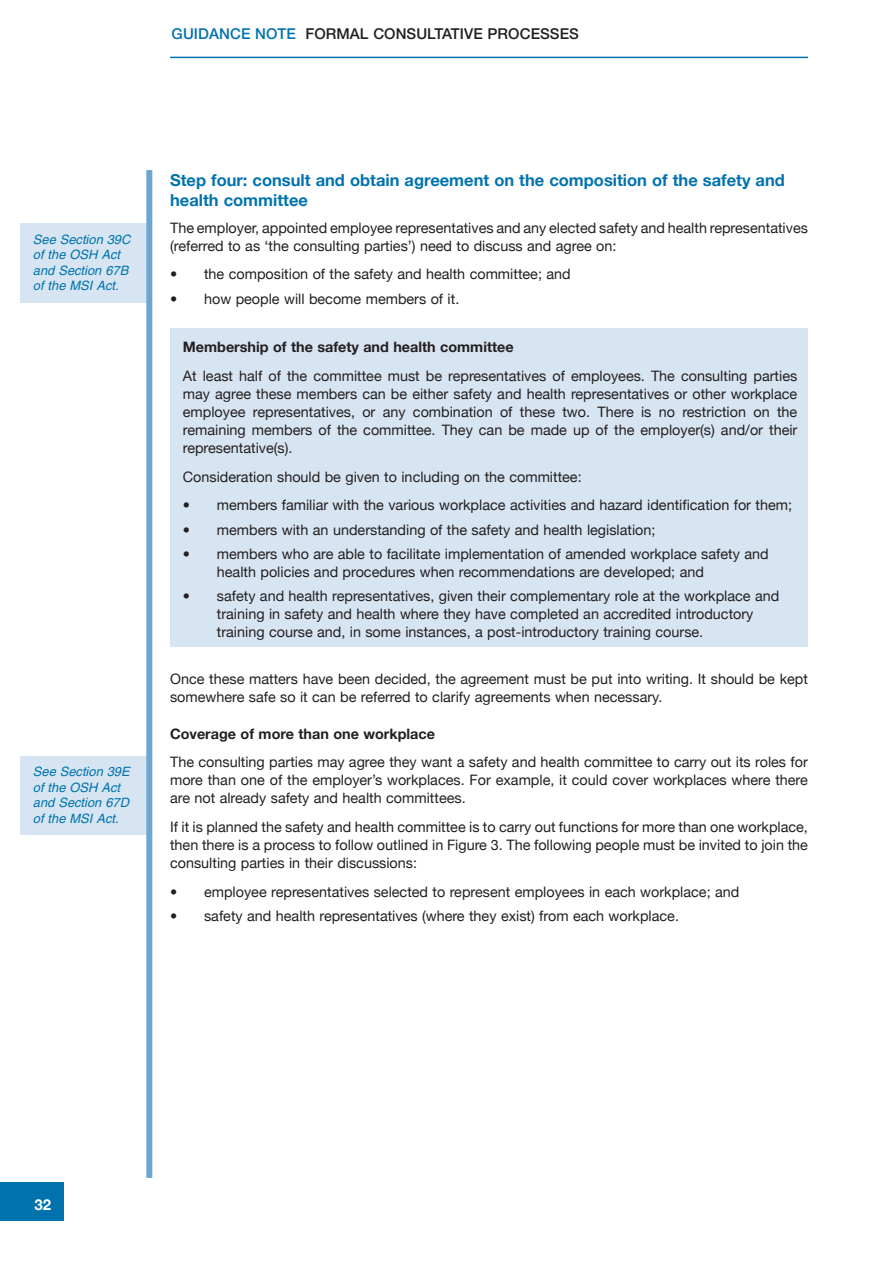
<style>
.page{position:relative;width:893px;height:1263px;background:#fff}
.page>*{position:absolute;margin:0;border:0;box-sizing:border-box;transform-origin:0 0}
.t1{font:700 16.5px/19.8px "Helvetica Neue";color:#0073ae}
.t2{font:500 15px "Helvetica Neue";letter-spacing:.005em;color:#231f20}
.t3{font:700 15px "Helvetica Neue";color:#fff}
.t4{font:14.4px/18px "Helvetica Neue";color:#231f20}
.t5{font:700 14.4px "Helvetica Neue";color:#231f20}
.t6{font:italic 12.9px/15.5px "Helvetica";color:#0073ae}
.s1{color:#0073ae}
</style>
<div class="page">
<div style="left:0;top:1182px;width:64px;height:38px;background:#0073ae"></div>
<hr style="left:170px;top:57px;width:638px;height:1px;background:#0073ae">
<div style="left:170px;top:328px;width:638px;height:319px;background:#d7e5f2"></div>
<div style="left:20px;top:223px;width:129px;height:79px;background:#d7e5f2"></div>
<div style="left:20px;top:756px;width:129px;height:79px;background:#d7e5f2"></div>
<div style="left:146px;top:170px;width:6px;height:1008px;background:#6da7d1"></div>
<p class="t2" style="left:172px;top:24px;width:409px"><span class="s1">GUIDANCE NOTE</span> FORMAL CONSULTATIVE PROCESSES</p>
<p class="t6" style="left:33px;top:231px;width:99px">See Section 39C of the OSH Act and Section 67B of the MSI Act.</p>
<p class="t6" style="left:33px;top:764px;width:98px">See Section 39E of the OSH Act and Section 67D of the MSI Act.</p>
<p class="t1" style="left:170px;top:170px;width:616px">Step four: consult and obtain agreement on the composition of the safety and health committee</p>
<p class="t4" style="left:170px;top:218px;width:639px">The employer, appointed employee representatives and any elected safety and health representatives (referred to as ‘the consulting parties’) need to discuss and agree on:</p>
<p class="t4" style="left:170px;top:265px;width:402px">• the composition of the safety and health committee; and</p>
<p class="t4" style="left:170px;top:289px;width:291px">• how people will become members of it.</p>
<p class="t5" style="left:183px;top:338px;width:332px">Membership of the safety and health committee</p>
<p class="t4" style="left:183px;top:367px;width:616px;text-align:justify">At least half of the committee must be representatives of employees. The consulting parties may agree these members can be either safety and health representatives or other workplace employee representatives, or any combination of these two. There is no restriction on the remaining members of the committee. They can be made up of the employer(s) and/or their representative(s).</p>
<p class="t4" style="left:183px;top:467px;width:400px">Consideration should be given to including on the committee:</p>
<p class="t4" style="left:183px;top:496px;width:611px">• members familiar with the various workplace activities and hazard identification for them;</p>
<p class="t4" style="left:183px;top:520px;width:474px">• members with an understanding of the safety and health legislation;</p>
<p class="t4" style="left:217px;top:545px;width:553px;text-indent:-34px">• members who are able to facilitate implementation of amended workplace safety and health policies and procedures when recommendations are developed; and</p>
<p class="t4" style="left:217px;top:587px;width:564px;text-indent:-34px">• safety and health representatives, given their complementary role at the workplace and training in safety and health where they have completed an accredited introductory training course and, in some instances, a post-introductory training course.</p>
<p class="t4" style="left:170px;top:669px;width:639px">Once these matters have been decided, the agreement must be put into writing. It should be kept somewhere safe so it can be referred to clarify agreements when necessary.</p>
<p class="t5" style="left:170px;top:725px;width:266px">Coverage of more than one workplace</p>
<p class="t4" style="left:170px;top:753px;width:639px;text-align:justify">The consulting parties may agree they want a safety and health committee to carry out its roles for more than one of the employer’s workplaces. For example, it could cover workplaces where there are not already safety and health committees.</p>
<p class="t4" style="left:170px;top:818px;width:639px;text-align:justify">If it is planned the safety and health committee is to carry out functions for more than one workplace, then there is a process to follow outlined in Figure 3. The following people must be invited to join the consulting parties in their discussions:</p>
<p class="t4" style="left:170px;top:882px;width:571px">• employee representatives selected to represent employees in each workplace; and</p>
<p class="t4" style="left:170px;top:907px;width:510px">• safety and health representatives (where they exist) from each workplace.</p>
<p class="t3" style="left:34px;top:1195px;width:18px">32</p>
</div>
